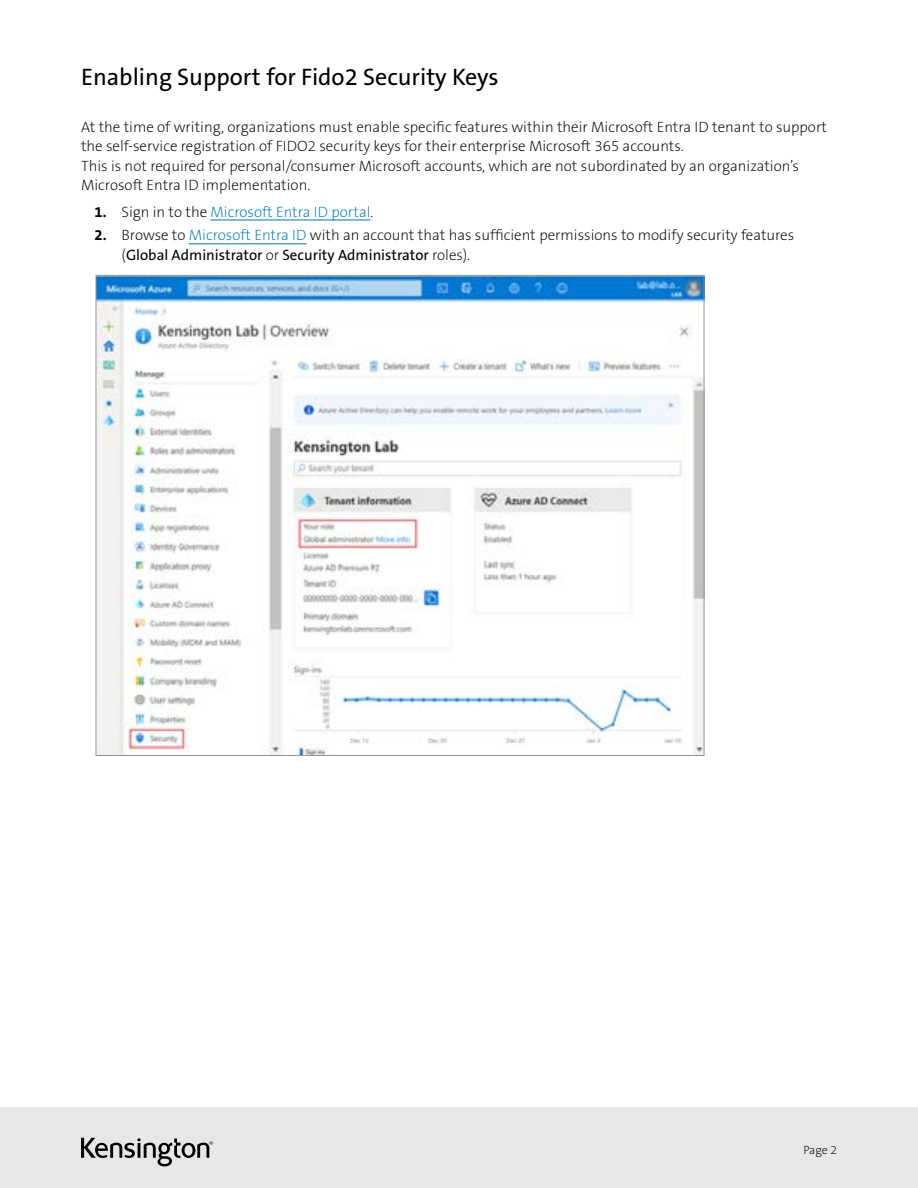
<style>
.page{position:relative;width:918px;height:1188px;background:#fff}
.page>*{position:absolute;margin:0;border:0;box-sizing:border-box;transform-origin:0 0}
.t1{font:24px "The Sans KENSINGTON5 Rg";color:#000}
.t2{font:15px/19.5px "The Sans KENSINGTON2 XL";color:#000}
.t3{font:15px "The Sans KENSINGTON5 Rg";color:#000}
.t4{font:15px "The Sans KENSINGTON2 XL";color:#0078ae}
.t5{font:12px "The Sans KENSINGTON2 XL";color:#000}
.s1{font-family:"The Sans KENSINGTON7 Bd";color:#000}
.s2{color:#000}
.s3{font-family:"The Sans KENSINGTON7 Bd"}
.s4{color:#0078ae}
.s5{font-family:"The Sans KENSINGTON2 XL"}
</style>
<div class="page">
<div style="left:0;top:1107px;width:918px;height:81px;background:#e8e7e6"></div>
<svg style="left:81px;top:1138px;width:132px;height:28px"></svg>
<hr style="left:210px;top:220px;width:161px;height:1px;background:#0078ae">
<hr style="left:189px;top:243px;width:118px;height:1px;background:#0078ae">
<img style="left:98px;top:277px;width:604px;height:477px">
<h1 class="t1" style="left:81px;top:64px;width:419px">Enabling Support for Fido2 Security Keys</h1>
<p class="t2" style="left:81px;top:117px;width:748px">At the time of writing, organizations must enable specific features within their Microsoft Entra ID tenant to support the self-service registration of FIDO2 security keys for their enterprise Microsoft 365 accounts.<br>This is not required for personal/consumer Microsoft accounts, which are not subordinated by an organization’s Microsoft Entra ID implementation.</p>
<p class="t4" style="left:94px;top:203px;width:281px"><span class="s1">1.</span> <span class="s2">Sign in to the</span> Microsoft Entra ID portal<span class="s2">.</span></p>
<p class="t2" style="left:94px;top:226px;width:701px"><span class="s3">2.</span> Browse to <span class="s4">Microsoft Entra ID</span> with an account that has sufficient permissions to modify security features</p>
<p class="t3" style="left:122px;top:247px;width:350px"><span class="s5">(</span>Global Administrator <span class="s5">or</span> Security Administrator <span class="s5">roles).</span></p>
<p class="t5" style="left:803px;top:1143px;width:35px">Page 2</p>
</div>
